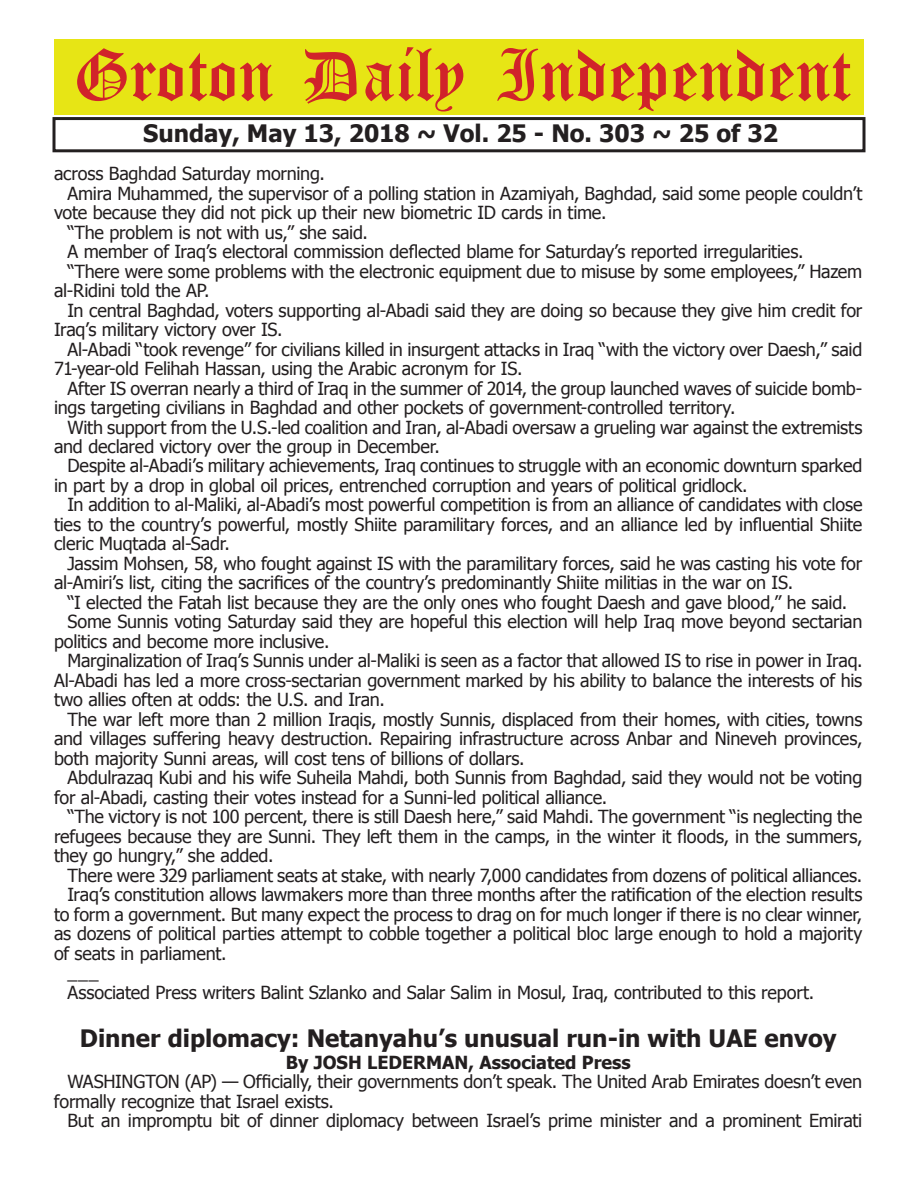
<style>
.page{position:relative;width:918px;height:1188px;background:#fff}
.page>*{position:absolute;margin:0;border:0;box-sizing:border-box;transform-origin:0 0}
.t1{font:54px "Old English Five";color:#d1232a}
.t2{font:700 24px "Tahoma";color:#231f20}
.t3{font:18px/19.5px "Tahoma";letter-spacing:-.015em;color:#231f20}
.t4{font:700 18px "Tahoma";color:#231f20}
</style>
<div class="page">
<div style="left:52px;top:117px;width:814px;height:35px;border:3px solid #231f20"></div>
<div style="left:54px;top:40px;width:810px;height:75px;background:#e7e515"></div>
<h1 class="t1" style="left:73px;top:50px;width:779px">Groton Daily Independent</h1>
<h2 class="t2" style="left:143px;top:116px;width:636px">Sunday, May 13, 2018 ~ Vol. 25 - No. 303 ~ 25 of 32</h2>
<p class="t3" style="left:54px;top:163px;width:272px">across Baghdad Saturday morning.</p>
<p class="t3" style="left:68px;top:182px;width:796px">Amira Muhammed, the supervisor of a polling station in Azamiyah, Baghdad, said some people couldn’t</p>
<p class="t3" style="left:54px;top:202px;width:554px">vote because they did not pick up their new biometric ID cards in time.</p>
<p class="t3" style="left:68px;top:221px;width:302px">“The problem is not with us,” she said.</p>
<p class="t3" style="left:68px;top:241px;width:738px">A member of Iraq’s electoral commission deflected blame for Saturday’s reported irregularities.</p>
<p class="t3" style="left:68px;top:260px;width:796px">“There were some problems with the electronic equipment due to misuse by some employees,” Hazem</p>
<p class="t3" style="left:54px;top:280px;width:157px">al-Ridini told the AP.</p>
<p class="t3" style="left:68px;top:299px;width:796px">In central Baghdad, voters supporting al-Abadi said they are doing so because they give him credit for</p>
<p class="t3" style="left:54px;top:319px;width:230px">Iraq’s military victory over IS.</p>
<p class="t3" style="left:68px;top:338px;width:796px">Al-Abadi “took revenge” for civilians killed in insurgent attacks in Iraq “with the victory over Daesh,” said</p>
<p class="t3" style="left:54px;top:358px;width:470px">71-year-old Felihah Hassan, using the Arabic acronym for IS.</p>
<p class="t3" style="left:68px;top:377px;width:796px">After IS overran nearly a third of Iraq in the summer of 2014, the group launched waves of suicide bomb-</p>
<p class="t3" style="left:54px;top:397px;width:683px">ings targeting civilians in Baghdad and other pockets of government-controlled territory.</p>
<p class="t3" style="left:68px;top:416px;width:796px">With support from the U.S.-led coalition and Iran, al-Abadi oversaw a grueling war against the extremists</p>
<p class="t3" style="left:54px;top:436px;width:387px">and declared victory over the group in December.</p>
<p class="t3" style="left:68px;top:455px;width:796px">Despite al-Abadi’s military achievements, Iraq continues to struggle with an economic downturn sparked</p>
<p class="t3" style="left:54px;top:475px;width:695px">in part by a drop in global oil prices, entrenched corruption and years of political gridlock.</p>
<p class="t3" style="left:68px;top:494px;width:797px">In addition to al-Maliki, al-Abadi’s most powerful competition is from an alliance of candidates with close</p>
<p class="t3" style="left:54px;top:514px;width:810px">ties to the country’s powerful, mostly Shiite paramilitary forces, and an alliance led by influential Shiite</p>
<p class="t3" style="left:54px;top:533px;width:177px">cleric Muqtada al-Sadr.</p>
<p class="t3" style="left:68px;top:553px;width:796px">Jassim Mohsen, 58, who fought against IS with the paramilitary forces, said he was casting his vote for</p>
<p class="t3" style="left:54px;top:572px;width:741px">al-Amiri’s list, citing the sacrifices of the country’s predominantly Shiite militias in the war on IS.</p>
<p class="t3" style="left:68px;top:592px;width:781px">“I elected the Fatah list because they are the only ones who fought Daesh and gave blood,” he said.</p>
<p class="t3" style="left:68px;top:611px;width:796px">Some Sunnis voting Saturday said they are hopeful this election will help Iraq move beyond sectarian</p>
<p class="t3" style="left:54px;top:631px;width:277px">politics and become more inclusive.</p>
<p class="t3" style="left:68px;top:650px;width:797px">Marginalization of Iraq’s Sunnis under al-Maliki is seen as a factor that allowed IS to rise in power in Iraq.</p>
<p class="t3" style="left:54px;top:670px;width:810px">Al-Abadi has led a more cross-sectarian government marked by his ability to balance the interests of his</p>
<p class="t3" style="left:54px;top:689px;width:332px">two allies often at odds: the U.S. and Iran.</p>
<p class="t3" style="left:68px;top:709px;width:796px">The war left more than 2 million Iraqis, mostly Sunnis, displaced from their homes, with cities, towns</p>
<p class="t3" style="left:54px;top:728px;width:810px">and villages suffering heavy destruction. Repairing infrastructure across Anbar and Nineveh provinces,</p>
<p class="t3" style="left:54px;top:748px;width:472px">both majority Sunni areas, will cost tens of billions of dollars.</p>
<p class="t3" style="left:68px;top:767px;width:796px">Abdulrazaq Kubi and his wife Suheila Mahdi, both Sunnis from Baghdad, said they would not be voting</p>
<p class="t3" style="left:54px;top:787px;width:555px">for al-Abadi, casting their votes instead for a Sunni-led political alliance.</p>
<p class="t3" style="left:68px;top:806px;width:796px">“The victory is not 100 percent, there is still Daesh here,” said Mahdi. The government “is neglecting the</p>
<p class="t3" style="left:54px;top:826px;width:810px">refugees because they are Sunni. They left them in the camps, in the winter it floods, in the summers,</p>
<p class="t3" style="left:54px;top:845px;width:221px">they go hungry,” she added.</p>
<p class="t3" style="left:68px;top:865px;width:796px">There were 329 parliament seats at stake, with nearly 7,000 candidates from dozens of political alliances.</p>
<p class="t3" style="left:68px;top:884px;width:796px">Iraq’s constitution allows lawmakers more than three months after the ratification of the election results</p>
<p class="t3" style="left:54px;top:904px;width:810px">to form a government. But many expect the process to drag on for much longer if there is no clear winner,</p>
<p class="t3" style="left:54px;top:923px;width:810px">as dozens of political parties attempt to cobble together a political bloc large enough to hold a majority</p>
<p class="t3" style="left:54px;top:943px;width:174px">of seats in parliament.</p>
<p class="t3" style="left:68px;top:962px;width:33px">___</p>
<p class="t3" style="left:68px;top:982px;width:748px">Associated Press writers Balint Szlanko and Salar Salim in Mosul, Iraq, contributed to this report.</p>
<h2 class="t2" style="left:80px;top:1022px;width:758px">Dinner diplomacy: Netanyahu’s unusual run-in with UAE envoy</h2>
<p class="t4" style="left:286px;top:1050px;width:346px">By JOSH LEDERMAN, Associated Press</p>
<p class="t3" style="left:54px;top:1071px;width:810px;text-indent:14px">WASHINGTON (AP) — Officially, their governments don’t speak. The United Arab Emirates doesn’t even formally recognize that Israel exists.</p>
<p class="t3" style="left:67px;top:1110px;width:796px">But an impromptu bit of dinner diplomacy between Israel’s prime minister and a prominent Emirati</p>
</div>
